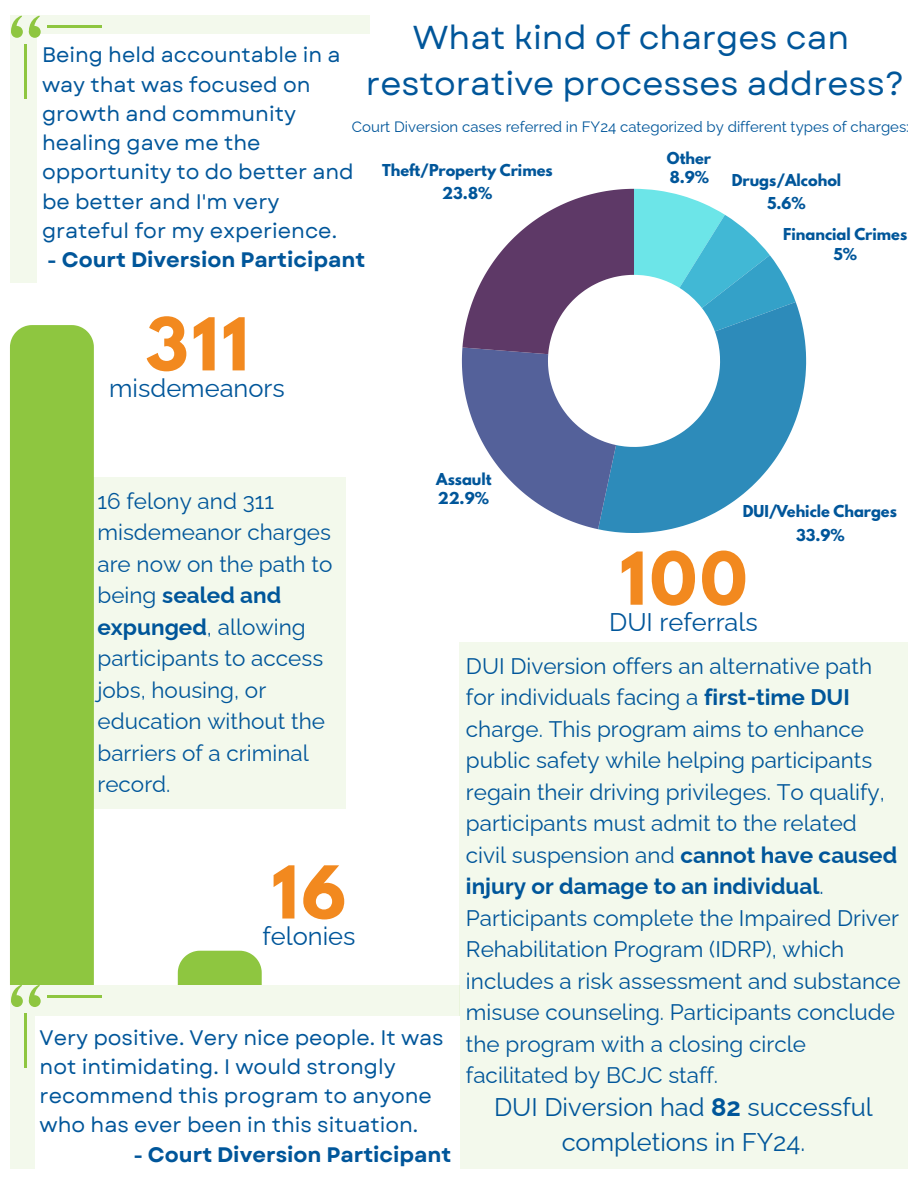
<style>
.page{position:relative;width:918px;height:1188px;background:#fff}
.page>*{position:absolute;margin:0;border:0;box-sizing:border-box;transform-origin:0 0}
.t1{font:700 64.5px "League Spartan";letter-spacing:.055em;color:#f2891f}
.t2{font:33.15px/46.2px "Garet";color:#00569a;text-align:center}
.t3{font:25.5px/34.8px "Raleway";color:#00569a;text-align:center}
.t4{font:22.5px/31.5px "Raleway";color:#00569a}
.t5{font:21px/29.2px "Garet";color:#00569a}
.t6{font:700 21px "Garet";color:#00569a}
.t7{font:15px "Raleway";color:#00569a}
.t8{font:700 14.55px/23.2px "League Spartan";color:#00569a;text-align:center}
.s1{font-weight:700}
</style>
<div class="page">
<div style="left:10px;top:325px;width:84px;height:660px;background:#8ec640"></div>
<svg style="left:178px;top:951px;width:84px;height:34px;background:#96ca4d"></svg>
<div style="left:459px;top:643px;width:449px;height:525px;background:#f3f9ec"></div>
<div style="left:92px;top:478px;width:254px;height:330px;background:#f3f9ec"></div>
<div style="left:10px;top:985px;width:449px;height:183px;background:#f3f9ec"></div>
<div style="left:35px;top:1017px;width:424px;height:161px;background:#fff"></div>
<svg style="left:29px;top:995px;width:12px;height:12px"></svg>
<svg style="left:28px;top:985px;width:12px;height:20px"></svg>
<svg style="left:11px;top:995px;width:12px;height:12px"></svg>
<svg style="left:11px;top:985px;width:11px;height:20px"></svg>
<hr style="left:24px;top:1013px;width:3px;height:55px;background:#8ec640">
<hr style="left:47px;top:995px;width:55px;height:3px;background:#8ec640">
<div style="left:10px;top:15px;width:360px;height:268px;background:#f3f9ec"></div>
<div style="left:37px;top:34px;width:333px;height:249px;background:#fff"></div>
<svg style="left:29px;top:26px;width:12px;height:12px"></svg>
<svg style="left:28px;top:15px;width:12px;height:21px"></svg>
<svg style="left:11px;top:26px;width:12px;height:12px"></svg>
<svg style="left:11px;top:15px;width:11px;height:21px"></svg>
<hr style="left:24px;top:44px;width:3px;height:55px;background:#8ec640">
<hr style="left:47px;top:26px;width:55px;height:2px;background:#8ec640">
<svg style="left:598px;top:303px;width:208px;height:230px"></svg>
<svg style="left:462px;top:189px;width:334px;height:340px"></svg>
<h3 class="t2" style="left:366px;top:14px;width:540px">What kind of charges can restorative processes address?</h3>
<h4 class="t7" style="left:352px;top:118px;width:559px">Court Diversion cases referred in FY24 categorized by different types of charges:</h4>
<h1 class="t5" style="left:42px;top:41px;width:313px">Being held accountable in a way that was focused on growth and community healing gave me the opportunity to do better and be better and I'm very grateful for my experience.</h1>
<h1 class="t6" style="left:47px;top:245px;width:320px">- Court Diversion Participant</h1>
<p class="t8" style="left:667px;top:150px;width:46px;line-height:19.4px;text-align:left">Other<br>8.9%</p>
<p class="t8" style="left:382px;top:160px;width:172px">Theft/Property Crimes<br>23.8%</p>
<p class="t8" style="left:732px;top:170px;width:111px">Drugs/Alcohol<br>5.6%</p>
<p class="t8" style="left:783px;top:227px;width:125px;line-height:19.4px">Financial Crimes<br>5%</p>
<h2 class="t1" style="left:146px;top:312px;width:104px">311</h2>
<p class="t3" style="left:109px;top:370px;width:177px">misdemeanors</p>
<p class="t8" style="left:436px;top:471px;width:57px;line-height:19.4px;text-align:left">Assault<br>22.9%</p>
<h3 class="t4" style="left:97px;top:485px;width:236px">16 felony and 311 misdemeanor charges are now on the path to being <span class="s1">sealed and expunged</span>, allowing participants to access jobs, housing, or education without the barriers of a criminal record.</h3>
<p class="t8" style="left:743px;top:502px;width:156px">DUI/Vehicle Charges<br>33.9%</p>
<p class="t1" style="left:620px;top:547px;width:129px">100</p>
<p class="t3" style="left:609px;top:605px;width:150px">DUI referrals</p>
<h1 class="t4" style="left:466px;top:650px;width:436px">DUI Diversion offers an alternative path for individuals facing a <span class="s1">first-time DUI </span>charge. This program aims to enhance public safety while helping participants regain their driving privileges. To qualify, participants must admit to the related civil suspension and <span class="s1">cannot have caused injury or damage to an individual</span>.<br>Participants complete the Impaired Driver Rehabilitation Program (IDRP), which includes a risk assessment and substance misuse counseling. Participants conclude the program with a closing circle facilitated by BCJC staff.</h1>
<h1 class="t3" style="left:494px;top:1090px;width:380px">DUI Diversion had <span class="s1">82</span> successful completions in FY24.</h1>
<p class="t1" style="left:272px;top:860px;width:76px">16</p>
<h4 class="t3" style="left:262px;top:918px;width:95px">felonies</h4>
<h4 class="t5" style="left:40px;top:1023px;width:406px">Very positive. Very nice people. It was not intimidating. I would strongly recommend this program to anyone who has ever been in this situation.</h4>
<h4 class="t6" style="left:133px;top:1139px;width:320px">- Court Diversion Participant</h4>
</div>
